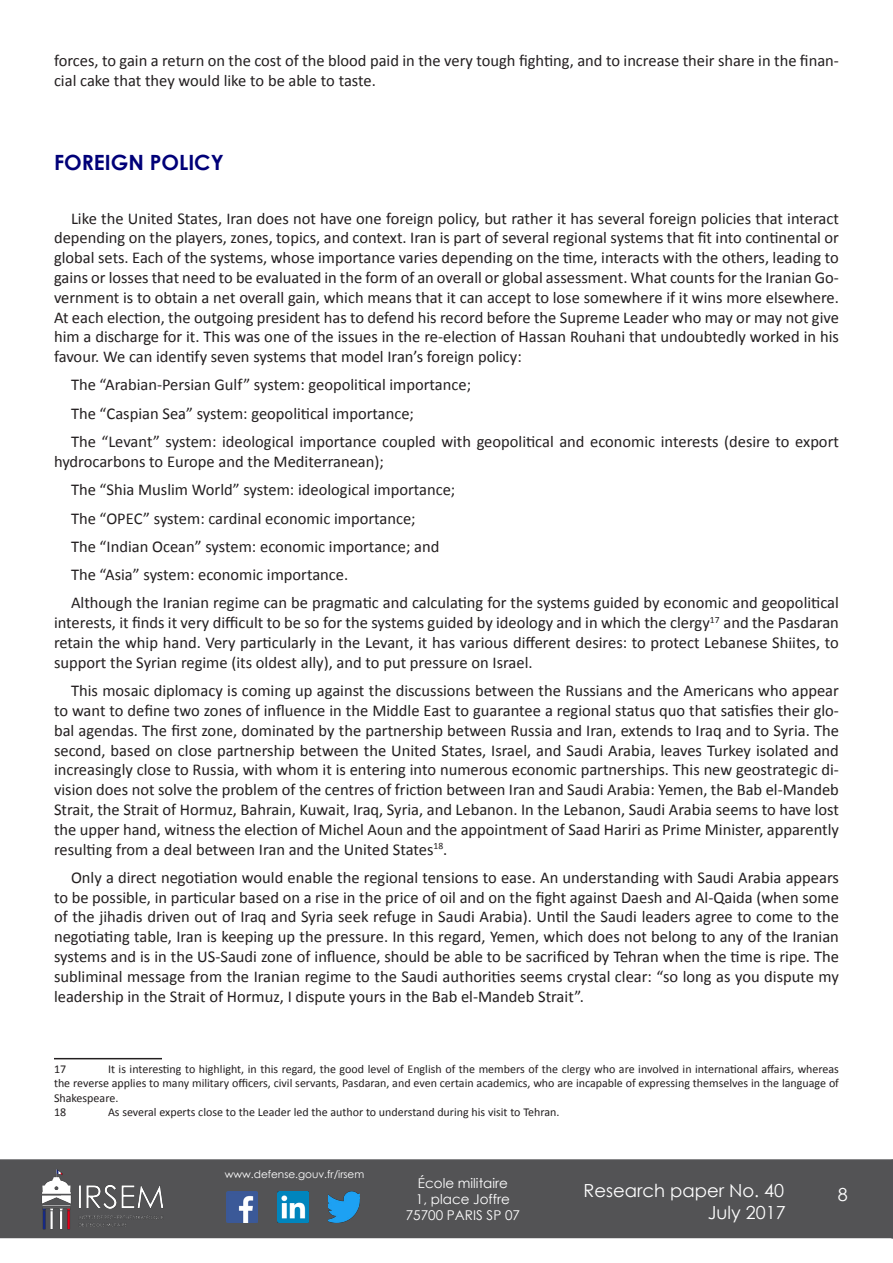
<style>
.page{position:relative;width:893px;height:1263px;background:#fff}
.page>*{position:absolute;margin:0;border:0;box-sizing:border-box;transform-origin:0 0}
.Titre_1{font:700 21px "Century Gothic";color:#000078}
.t1{font:18px/21.6px "Century Gothic";color:#fff;text-align:right}
.Texte_courant{font:16.5px/19.8px "Calibri";color:#231f20;text-align:justify}
.t2{font:13.5px/16.2px "Century Gothic";color:#fff;text-align:center}
.NBP{font:12px/14.4px "Calibri";color:#231f20;text-align:justify}
.t3{font:10.5px "Century Gothic";color:#fff}
</style>
<div class="page">
<div style="left:0;top:1159px;width:893px;height:79px;background:#535355;border:2px solid #535355"></div>
<img style="left:38px;top:1161px;width:127px;height:75px">
<img style="left:226px;top:1191px;width:32px;height:32px">
<img style="left:277px;top:1191px;width:32px;height:32px">
<img style="left:328px;top:1191px;width:32px;height:32px">
<svg style="left:891px;top:1159px;width:2px;height:79px"></svg>
<hr style="left:54px;top:1058px;width:108px;height:1px;background:#231f20">
<p class="Texte_courant" style="left:54px;top:51px;width:786px">forces, to gain a return on the cost of the blood paid in the very tough fighting, and to increase their share in the finan&shy;cial cake that they would like to be able to taste.</p>
<p class="Titre_1" style="left:54px;top:146px;width:171px">FOREIGN POLICY</p>
<p class="Texte_courant" style="left:54px;top:208px;width:786px;text-indent:17px">Like the United States, Iran does not have one foreign policy, but rather it has several foreign policies that interact depending on the players, zones, topics, and context. Iran is part of several regional systems that fit into continental or global sets. Each of the systems, whose importance varies depending on the time, interacts with the others, leading to gains or losses that need to be evaluated in the form of an overall or global assessment. What counts for the Iranian Go&shy;vernment is to obtain a net overall gain, which means that it can accept to lose somewhere if it wins more elsewhere.<br>At each election, the outgoing president has to defend his record before the Supreme Leader who may or may not give him a discharge for it. This was one of the issues in the re-election of Hassan Rouhani that undoubtedly worked in his favour. We can identify seven systems that model Iran’s foreign policy:</p>
<p class="Texte_courant" style="left:71px;top:375px;width:402px">The “Arabian-Persian Gulf” system: geopolitical importance;</p>
<p class="Texte_courant" style="left:71px;top:403px;width:344px">The “Caspian Sea” system: geopolitical importance;</p>
<p class="Texte_courant" style="left:54px;top:432px;width:786px;text-indent:17px">The “Levant” system: ideological importance coupled with geopolitical and economic interests (desire to export hydrocarbons to Europe and the Mediterranean);</p>
<p class="Texte_courant" style="left:71px;top:480px;width:386px">The “Shia Muslim World” system: ideological importance;</p>
<p class="Texte_courant" style="left:71px;top:508px;width:346px">The “OPEC” system: cardinal economic importance;</p>
<p class="Texte_courant" style="left:71px;top:536px;width:370px">The “Indian Ocean” system: economic importance; and</p>
<p class="Texte_courant" style="left:71px;top:565px;width:279px">The “Asia” system: economic importance.</p>
<p class="Texte_courant" style="left:54px;top:593px;width:786px;text-indent:17px">Although the Iranian regime can be pragmatic and calculating for the systems guided by economic and geopolitical interests, it finds it very difficult to be so for the systems guided by ideology and in which the clergy<sup>17</sup> and the Pasdaran retain the whip hand. Very particularly in the Levant, it has various different desires: to protect Lebanese Shiites, to support the Syrian regime (its oldest ally), and to put pressure on Israel.</p>
<p class="Texte_courant" style="left:54px;top:681px;width:786px;text-indent:17px">This mosaic diplomacy is coming up against the discussions between the Russians and the Americans who appear to want to define two zones of influence in the Middle East to guarantee a regional status quo that satisfies their glo&shy;bal agendas. The first zone, dominated by the partnership between Russia and Iran, extends to Iraq and to Syria. The second, based on close partnership between the United States, Israel, and Saudi Arabia, leaves Turkey isolated and increasingly close to Russia, with whom it is entering into numerous economic partnerships. This new geostrategic di&shy;vision does not solve the problem of the centres of friction between Iran and Saudi Arabia: Yemen, the Bab el-Mandeb Strait, the Strait of Hormuz, Bahrain, Kuwait, Iraq, Syria, and Lebanon. In the Lebanon, Saudi Arabia seems to have lost the upper hand, witness the election of Michel Aoun and the appointment of Saad Hariri as Prime Minister, apparently resulting from a deal between Iran and the United States<sup>18</sup>.</p>
<p class="Texte_courant" style="left:54px;top:867px;width:786px;text-indent:17px">Only a direct negotiation would enable the regional tensions to ease. An understanding with Saudi Arabia appears to be possible, in particular based on a rise in the price of oil and on the fight against Daesh and Al-Qaida (when some of the jihadis driven out of Iraq and Syria seek refuge in Saudi Arabia). Until the Saudi leaders agree to come to the negotiating table, Iran is keeping up the pressure. In this regard, Yemen, which does not belong to any of the Iranian systems and is in the US-Saudi zone of influence, should be able to be sacrificed by Tehran when the time is ripe. The subliminal message from the Iranian regime to the Saudi authorities seems crystal clear: “so long as you dispute my leadership in the Strait of Hormuz, I dispute yours in the Bab el-Mandeb Strait”.</p>
<p class="NBP" style="left:54px;top:1062px;width:786px;text-indent:54px">It is interesting to highlight, in this regard, the good level of English of the members of the clergy who are involved in international affairs, whereas the reverse applies to many military officers, civil servants, Pasdaran, and even certain academics, who are incapable of expressing themselves in the language of Shakespeare.</p>
<p class="NBP" style="left:54px;top:1105px;width:14px">18</p>
<p class="NBP" style="left:108px;top:1105px;width:453px">As several experts close to the Leader led the author to understand during his visit to Tehran.</p>
<p class="NBP" style="left:54px;top:1062px;width:14px">17</p>
<p class="t3" style="left:225px;top:1166px;width:141px">www.defense.gouv.fr/irsem</p>
<p class="t2" style="left:406px;top:1174px;width:116px">École militaire<br>1, place Joffre<br>75700 PARIS SP 07</p>
<p class="t1" style="left:584px;top:1179px;width:204px">Research paper No. 40<br>July 2017</p>
<p class="t1" style="left:838px;top:1183px;width:11px">8</p>
</div>
